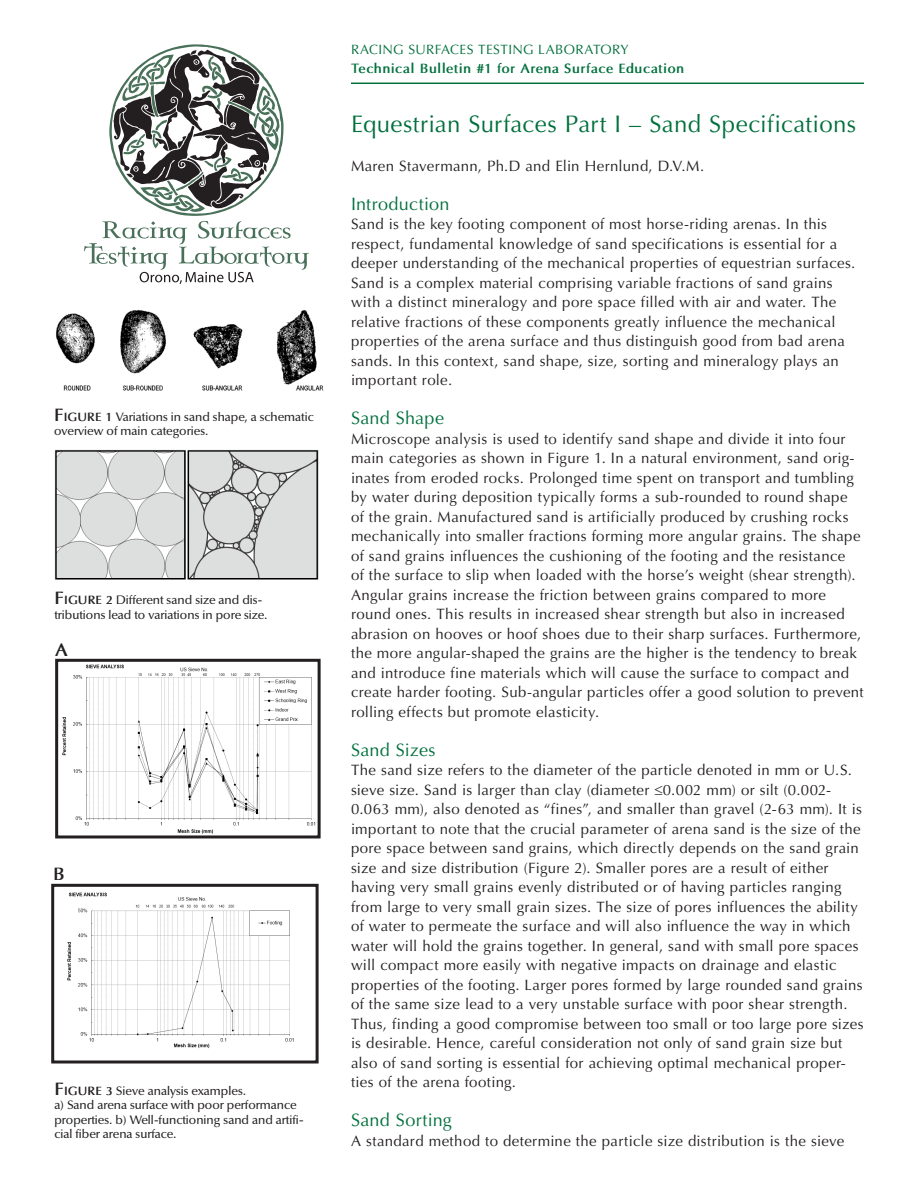
<style>
.page{position:relative;width:918px;height:1188px;background:#fff}
.page>*{position:absolute;margin:0;border:0;box-sizing:border-box;transform-origin:0 0}
.t1{font:24px "Optima";letter-spacing:.015em;color:#00703c}
.t2{font:18px "Optima";letter-spacing:.015em;color:#00703c}
.t3{font:700 18px "Optima";color:#231f20}
.t4{font:15px/19.5px "Optima";letter-spacing:.02em;color:#231f20}
.t5{font:700 13.5px "Optima";letter-spacing:.025em;color:#00703c}
.t6{font:13.5px "Optima";letter-spacing:.025em;color:#00703c}
.t7{font:500 12px/14.4px "Optima BQ";color:#231f20}
.s1{font-family:"Optima";font-weight:700;font-size:18px}
.s2{font-family:"Optima";font-weight:700}
</style>
<div class="page">
<img style="left:56px;top:309px;width:268px;height:82px">
<img style="left:55px;top:450px;width:264px;height:130px">
<img style="left:62px;top:664px;width:254px;height:170px">
<div style="left:55px;top:659px;width:266px;height:179px;border:3px solid #231f20"></div>
<img style="left:67px;top:892px;width:227px;height:157px">
<div style="left:51px;top:884px;width:268px;height:180px;border:3px solid #231f20"></div>
<hr style="left:351px;top:83px;width:513px;height:1px;background:#00703c">
<svg style="left:84px;top:44px;width:225px;height:240px"></svg>
<p class="t7" style="left:54px;top:410px;width:261px"><span class="s1">F</span><span class="s2">IGURE 1</span> Variations in sand shape, a schematic overview of main categories.</p>
<p class="t7" style="left:54px;top:593px;width:214px"><span class="s1">F</span><span class="s2">IGURE 2</span> Different sand size and dis&shy;tributions lead to variations in pore size.</p>
<p class="t3" style="left:55px;top:639px;width:14px">A</p>
<p class="t3" style="left:53px;top:863px;width:13px">B</p>
<p class="t7" style="left:54px;top:1084px;width:193px"><span class="s1">F</span><span class="s2">IGURE 3</span> Sieve analysis examples.</p>
<p class="t7" style="left:54px;top:1098px;width:251px">a) Sand arena surface with poor performance properties. b) Well-functioning sand and artifi&shy;cial fiber arena surface.</p>
<p class="t6" style="left:351px;top:41px;width:279px">RACING SURFACES TESTING LABORATORY</p>
<p class="t5" style="left:351px;top:60px;width:335px">Technical Bulletin #1 for Arena Surface Education</p>
<p class="t1" style="left:351px;top:109px;width:507px">Equestrian Surfaces Part I – Sand Specifications</p>
<p class="t4" style="left:351px;top:156px;width:355px">Maren Stavermann, Ph.D and Elin Hernlund, D.V.M.</p>
<p class="t2" style="left:351px;top:193px;width:100px">Introduction</p>
<p class="t4" style="left:351px;top:214px;width:506px">Sand is the key footing component of most horse-riding arenas. In this respect, fundamental knowledge of sand specifications is essential for a deeper understanding of the mechanical properties of equestrian surfaces.</p>
<p class="t4" style="left:351px;top:273px;width:495px">Sand is a complex material comprising variable fractions of sand grains with a distinct mineralogy and pore space filled with air and water. The relative fractions of these components greatly influence the mechanical properties of the arena surface and thus distinguish good from bad arena sands. In this context, sand shape, size, sorting and mineralogy plays an important role.</p>
<p class="t2" style="left:351px;top:407px;width:95px">Sand Shape</p>
<p class="t4" style="left:351px;top:429px;width:514px">Microscope analysis is used to identify sand shape and divide it into four main categories as shown in Figure 1. In a natural environment, sand orig&shy;inates from eroded rocks. Prolonged time spent on transport and tumbling by water during deposition typically forms a sub-rounded to round shape of the grain. Manufactured sand is artificially produced by crushing rocks mechanically into smaller fractions forming more angular grains. The shape of sand grains influences the cushioning of the footing and the resistance<br>of the surface to slip when loaded with the horse’s weight (shear strength).<br>Angular grains increase the friction between grains compared to more round ones. This results in increased shear strength but also in increased abrasion on hooves or hoof shoes due to their sharp surfaces. Furthermore, the more angular-shaped the grains are the higher is the tendency to break and introduce fine materials which will cause the surface to compact and create harder footing. Sub-angular particles offer a good solution to prevent rolling effects but promote elasticity.</p>
<p class="t2" style="left:351px;top:739px;width:86px">Sand Sizes</p>
<p class="t4" style="left:351px;top:760px;width:514px">The sand size refers to the diameter of the particle denoted in mm or U.S. sieve size. Sand is larger than clay (diameter ≤0.002 mm) or silt (0.002- 0.063 mm), also denoted as “fines”, and smaller than gravel (2-63 mm). It is important to note that the crucial parameter of arena sand is the size of the pore space between sand grains, which directly depends on the sand grain size and size distribution (Figure 2). Smaller pores are a result of either having very small grains evenly distributed or of having particles ranging from large to very small grain sizes. The size of pores influences the ability of water to permeate the surface and will also influence the way in which water will hold the grains together. In general, sand with small pore spaces will compact more easily with negative impacts on drainage and elastic properties of the footing. Larger pores formed by large rounded sand grains of the same size lead to a very unstable surface with poor shear strength.<br>Thus, finding a good compromise between too small or too large pore sizes is desirable. Hence, careful consideration not only of sand grain size but also of sand sorting is essential for achieving optimal mechanical proper&shy;ties of the arena footing.</p>
<p class="t2" style="left:351px;top:1109px;width:102px">Sand Sorting</p>
<p class="t4" style="left:351px;top:1131px;width:495px">A standard method to determine the particle size distribution is the sieve</p>
</div>
